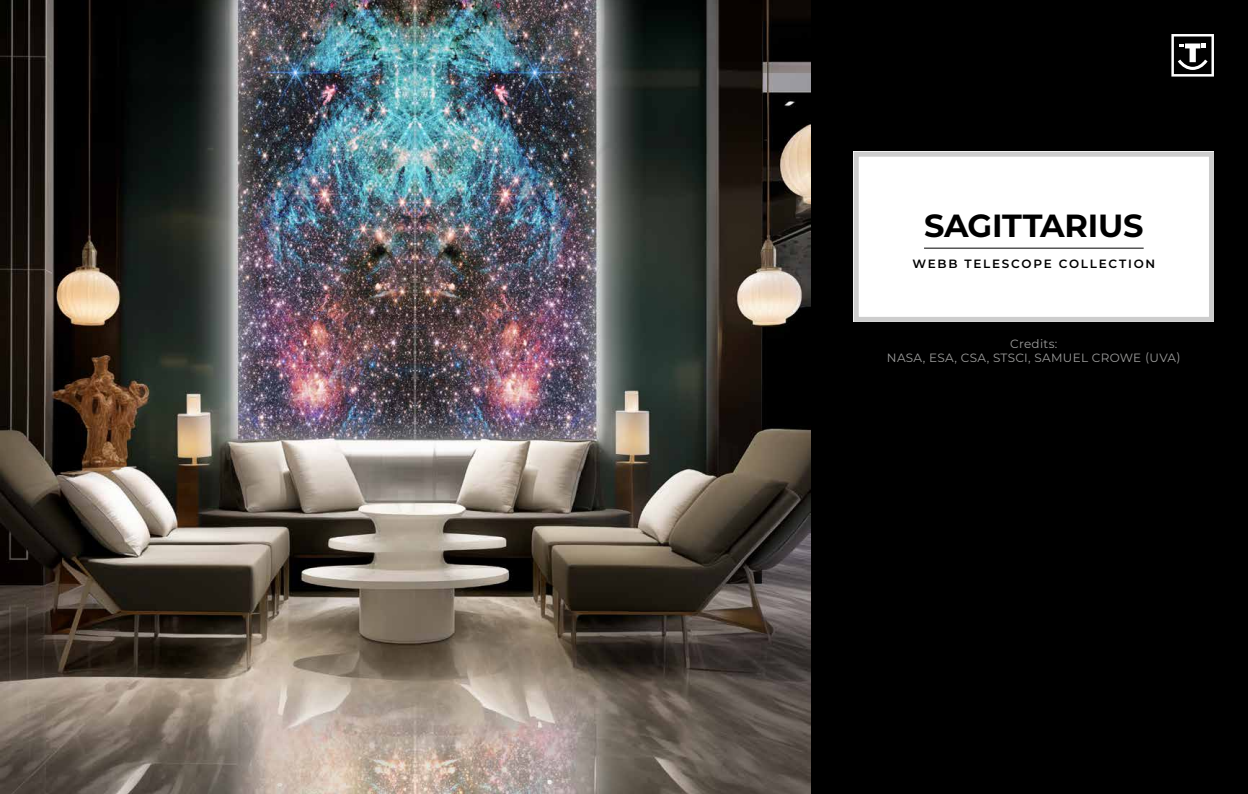
<style>
.page{position:relative;width:1248px;height:794px;background:#fff}
.page>*{position:absolute;margin:0;border:0;box-sizing:border-box;transform-origin:0 0}
.t1{font:700 32px "Montserrat";letter-spacing:-.005em;color:#000}
.t2{font:12px/14.4px "Montserrat";letter-spacing:.025em;color:#9d9d9c;text-align:center}
.t3{font:600 12px "Montserrat";letter-spacing:.145em;color:#000}
</style>
<div class="page">
<div style="left:0;top:0;width:1247px;height:794px;background:#000"></div>
<img style="left:0;top:0;width:810px;height:794px">
<div style="left:853px;top:152px;width:360px;height:170px;background:#fff"></div>
<hr style="left:923px;top:248px;width:220px;height:1px;background:#000">
<svg style="left:1171px;top:34px;width:42px;height:43px"></svg>
<h1 class="t1" style="left:923px;top:202px;width:221px">SAGITTARIUS</h1>
<p class="t3" style="left:912px;top:255px;width:244px">WEBB TELESCOPE COLLECTION</p>
<p class="t2" style="left:886px;top:336px;width:295px">Credits:<br>NASA, ESA, CSA, STSCI, SAMUEL CROWE (UVA)</p>
</div>
